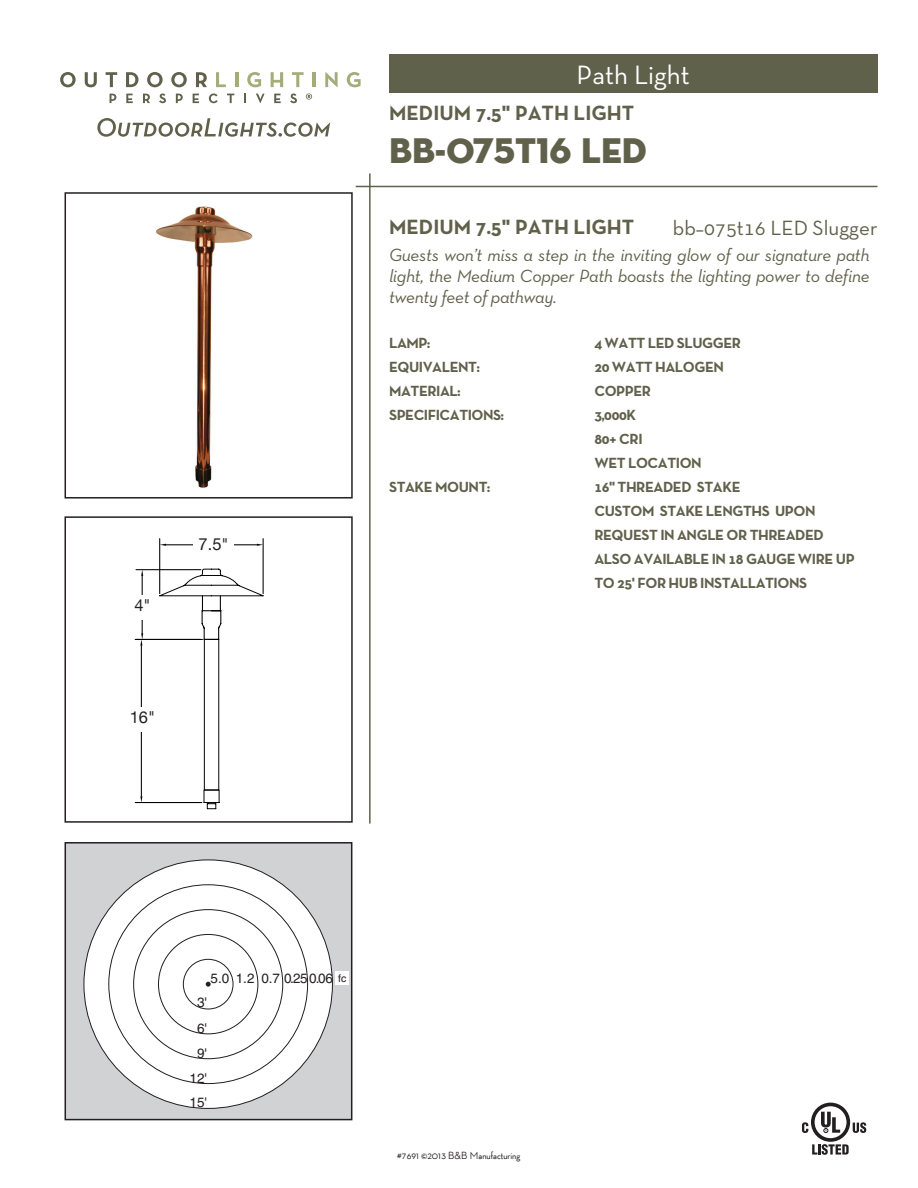
<style>
.page{position:relative;width:918px;height:1188px;background:#fff}
.page>*{position:absolute;margin:0;border:0;box-sizing:border-box;transform-origin:0 0}
.t1{font:36px "Neutraface Display TT Titling";color:#60614b}
.t2{font:27px "Neutra Text TFPS";color:#fff}
.t3{font:700 21px "Neutra Text TFPS";color:#60614b}
.t4{font:21px "Neutra Text TFPS";color:#60614b}
.t5{font:italic 18px/21px "Neutra Text TFPS";letter-spacing:-.02em;color:#60614b;text-align:justify}
.t6{font:16.5px "Helvetica Neue";color:#231f20}
.t7{font:700 15px/24px "Neutra Text TFPS";letter-spacing:-.03em;color:#60614b}
.t8{font:13.5px/25.8px "Helvetica";color:#231f20;text-align:justify}
.t9{font:500 10.5px "Neutraface Display TT";color:#231f20}
.s1{font-size:10.5px}
</style>
<div class="page">
<div style="left:389px;top:54px;width:489px;height:39px;background:#60614b"></div>
<hr style="left:356px;top:186px;width:522px;height:1px;background:#60614b">
<hr style="left:369px;top:173px;width:2px;height:651px;background:#60614b">
<svg style="left:110px;top:94px;width:6px;height:9px"></svg>
<svg style="left:126px;top:94px;width:7px;height:9px"></svg>
<svg style="left:143px;top:94px;width:7px;height:9px"></svg>
<svg style="left:159px;top:93px;width:7px;height:10px"></svg>
<svg style="left:176px;top:94px;width:7px;height:9px"></svg>
<svg style="left:193px;top:94px;width:6px;height:9px"></svg>
<svg style="left:209px;top:93px;width:9px;height:10px"></svg>
<svg style="left:227px;top:94px;width:7px;height:9px"></svg>
<svg style="left:244px;top:94px;width:2px;height:9px"></svg>
<svg style="left:256px;top:94px;width:9px;height:9px"></svg>
<svg style="left:274px;top:94px;width:7px;height:9px"></svg>
<svg style="left:290px;top:93px;width:7px;height:10px"></svg>
<svg style="left:306px;top:93px;width:6px;height:7px"></svg>
<svg style="left:60px;top:72px;width:16px;height:15px"></svg>
<svg style="left:85px;top:72px;width:12px;height:15px"></svg>
<svg style="left:106px;top:72px;width:11px;height:15px"></svg>
<svg style="left:126px;top:72px;width:12px;height:15px"></svg>
<svg style="left:147px;top:72px;width:16px;height:15px"></svg>
<svg style="left:171px;top:72px;width:16px;height:15px"></svg>
<svg style="left:196px;top:72px;width:11px;height:15px"></svg>
<svg style="left:216px;top:72px;width:10px;height:15px"></svg>
<hr style="left:235px;top:72px;width:3px;height:15px;background:#a4ad7a">
<svg style="left:247px;top:72px;width:14px;height:15px"></svg>
<svg style="left:271px;top:72px;width:12px;height:15px"></svg>
<svg style="left:292px;top:72px;width:12px;height:15px"></svg>
<hr style="left:312px;top:72px;width:4px;height:15px;background:#a4ad7a">
<svg style="left:325px;top:72px;width:13px;height:15px"></svg>
<svg style="left:347px;top:72px;width:14px;height:15px"></svg>
<svg style="left:97px;top:118px;width:233px;height:19px"></svg>
<svg style="left:812px;top:1144px;width:37px;height:11px"></svg>
<svg style="left:853px;top:1122px;width:13px;height:11px"></svg>
<svg style="left:811px;top:1103px;width:39px;height:39px"></svg>
<div style="left:815px;top:1106px;width:32px;height:32px;background:#fff;border-radius:50%"></div>
<svg style="left:821px;top:1112px;width:19px;height:21px"></svg>
<svg style="left:802px;top:1122px;width:6px;height:11px"></svg>
<div style="left:65px;top:192px;width:288px;height:307px;border:2px solid #231f20"></div>
<div style="left:64px;top:516px;width:289px;height:307px;border:2px solid #231f20"></div>
<div style="left:65px;top:843px;width:287px;height:277px;background:#d1d2d4"></div>
<div style="left:84px;top:860px;width:248px;height:248px;background:#fff;border-radius:50%"></div>
<div style="left:183px;top:959px;width:50px;height:50px;border:1px solid #231f20;border-radius:50%"></div>
<svg style="left:206px;top:982px;width:5px;height:4px"></svg>
<div style="left:65px;top:842px;width:287px;height:278px;border:2px solid #231f20"></div>
<div style="left:335px;top:972px;width:14px;height:13px;background:#fff"></div>
<svg style="left:134px;top:538px;width:130px;height:271px"></svg>
<img style="left:156px;top:206px;width:97px;height:282px">
<div style="left:193px;top:534px;width:41px;height:25px;background:#fff"></div>
<div style="left:130px;top:596px;width:25px;height:24px;background:#fff"></div>
<div style="left:124px;top:707px;width:37px;height:25px;background:#fff"></div>
<p class="t6" style="left:134px;top:593px;width:18px">4"</p>
<p class="t6" style="left:130px;top:705px;width:27px">16"</p>
<p class="t6" style="left:199px;top:532px;width:31px">7.5"</p>
<h2 class="t2" style="left:577px;top:58px;width:115px">Path Light</h2>
<h3 class="t3" style="left:389px;top:100px;width:247px">MEDIUM 7.5" PATH LIGHT</h3>
<h1 class="t1" style="left:389px;top:128px;width:259px">BB-075T16 LED</h1>
<h3 class="t3" style="left:389px;top:214px;width:247px">MEDIUM 7.5" PATH LIGHT</h3>
<p class="t5" style="left:389px;top:244px;width:482px">Guests won’t miss a step in the inviting glow of our signature path light, the Medium Copper Path boasts the lighting power to define twenty feet of pathway.</p>
<p class="t7" style="left:389px;top:331px;width:19px">LAMP</p>
<p class="t7" style="left:427px;top:331px;width:4px">:</p>
<p class="t7" style="left:594px;top:331px;width:34px">4 WATT</p>
<p class="t7" style="left:648px;top:331px;width:47px">LED SLUGGE</p>
<p class="t7" style="left:732px;top:331px;width:11px">R</p>
<p class="t7" style="left:389px;top:355px;width:92px">EQUIVALENT:</p>
<p class="t7" style="left:594px;top:355px;width:42px">20 WATT</p>
<p class="t7" style="left:655px;top:355px;width:10px">HAL</p>
<p class="t7" style="left:683px;top:355px;width:43px">OGEN</p>
<p class="t7" style="left:389px;top:379px;width:73px">MATERIAL:</p>
<p class="t7" style="left:594px;top:379px;width:58px">COPPER</p>
<p class="t7" style="left:389px;top:403px;width:16px">SPECI</p>
<p class="t7" style="left:428px;top:403px;width:16px">FICATI</p>
<p class="t7" style="left:472px;top:403px;width:34px">ONS:</p>
<p class="t7" style="left:594px;top:403px;width:50px">3,000K<br>80+ CRI<br>WET</p>
<h3 class="t4" style="left:673px;top:215px;width:206px">bb–075t16 LED Slugger</h3>
<p class="t7" style="left:628px;top:451px;width:29px">LOCATI</p>
<p class="t7" style="left:680px;top:451px;width:24px">ON</p>
<p class="t7" style="left:389px;top:475px;width:18px">STAKE</p>
<p class="t7" style="left:435px;top:475px;width:56px">MOUNT:</p>
<p class="t7" style="left:594px;top:475px;width:149px">16" THREADED STAKE<br>CUSTOM STAKE LENGTHS</p>
<p class="t7" style="left:775px;top:499px;width:42px">UPON</p>
<p class="t7" style="left:594px;top:523px;width:231px;text-indent:66px">IN ANGLE OR THREADED<br>ALSO AVAILA</p>
<p class="t7" style="left:594px;top:523px;width:39px">REQUEST</p>
<p class="t7" style="left:684px;top:547px;width:73px">BLE IN 18 GAUGE</p>
<p class="t7" style="left:798px;top:547px;width:48px">WIRE UP</p>
<p class="t7" style="left:594px;top:571px;width:129px">TO 25' FOR HU B INSTALLATI</p>
<p class="t7" style="left:777px;top:571px;width:30px">ONS</p>
<p class="t8" style="left:211px;top:965px;width:45px">5.0 1.2</p>
<p class="t8" style="left:197px;top:989px;width:12px">3' 6' 9'</p>
<p class="t8" style="left:190px;top:1066px;width:19px;line-height:24.5px">12'<br>15'</p>
<p class="t8" style="left:261px;top:965px;width:86px">0.7 0.250.06 <span class="s1">fc</span></p>
<p class="t9" style="left:397px;top:1149px;width:125px">#7691 ©2013 B&amp;B Manufacturing</p>
</div>
